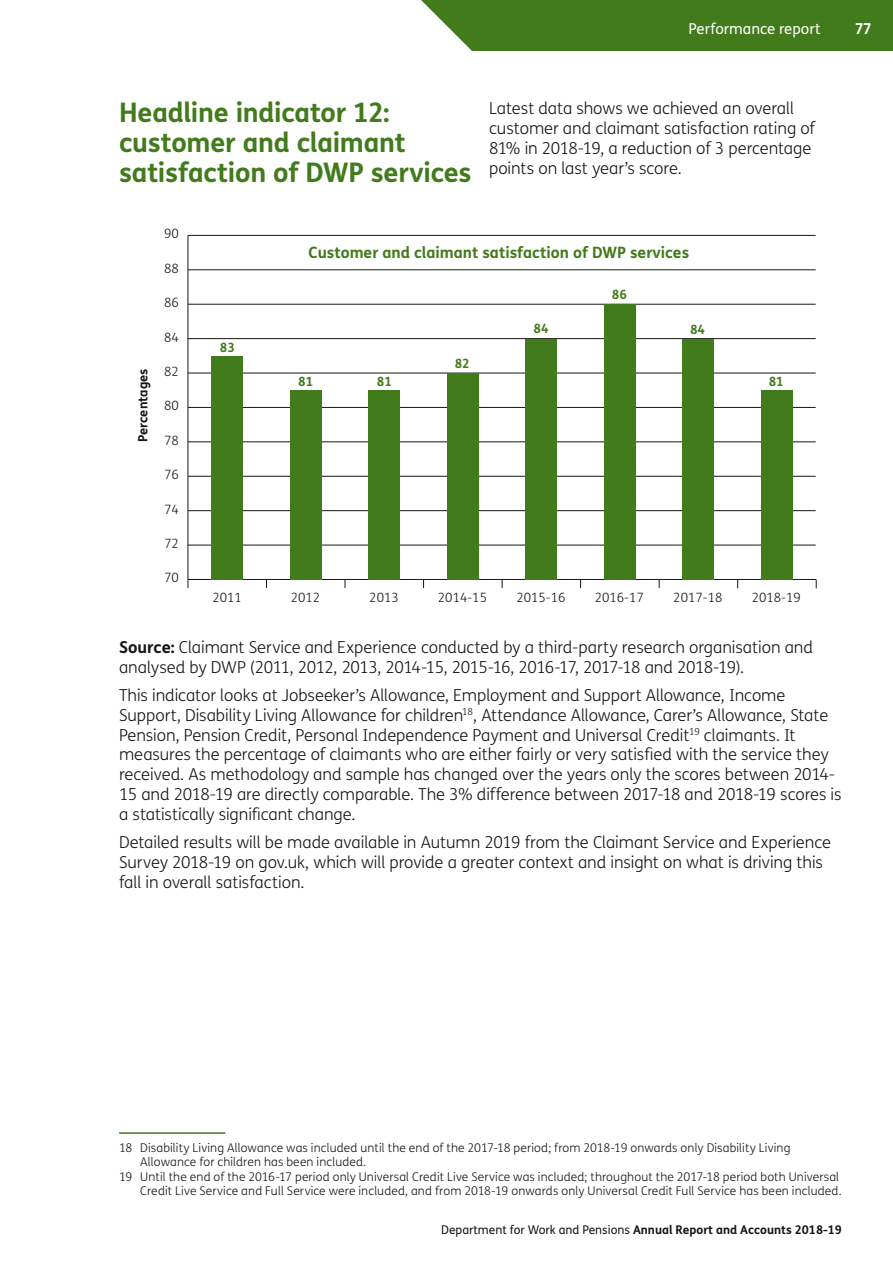
<style>
.page{position:relative;width:893px;height:1263px;background:#fff}
.page>*{position:absolute;margin:0;border:0;box-sizing:border-box;transform-origin:0 0}
.Head_3{font:700 27px/30px "FS Me";letter-spacing:-.01em;color:#427b1b}
.Body_Text{font:16.5px/19.8px "FS Me Light 2";letter-spacing:-.005em;color:#181716}
.t1{font:15.6px "FS Me Bold 23";color:#427b1b}
.t2{font:15px "FS Me";color:#fff}
.t3{font:700 15px "FS Me";color:#fff}
.t4{font:12.9px "FS Me Light 24";color:#181716}
.t5{font:12.9px "FS Me Bold 23";color:#427b1b}
.t6{font:12.9px "FS Me Bold 23";color:#181716}
.Footnotes{font:12px/14.4px "FS Me Light 2";letter-spacing:.01em;color:#181716}
.t7{font:700 12px "FS Me";color:#181716}
.s1{font-family:"FS Me";font-weight:700}
.s2{font-weight:400}
</style>
<div class="page">
<div style="left:421px;top:0;width:472px;height:51px;background:#427b1b"></div>
<hr style="left:119px;top:1132px;width:106px;height:2px;background:#427b1b">
<hr style="left:188px;top:579px;width:628px;height:1px;background:#181716">
<hr style="left:188px;top:235px;width:1px;height:344px;background:#181716">
<hr style="left:188px;top:545px;width:628px;height:1px;background:#181716">
<hr style="left:188px;top:510px;width:628px;height:1px;background:#181716">
<hr style="left:188px;top:476px;width:628px;height:1px;background:#181716">
<hr style="left:188px;top:442px;width:628px;height:1px;background:#181716">
<hr style="left:188px;top:407px;width:628px;height:1px;background:#181716">
<hr style="left:188px;top:373px;width:628px;height:1px;background:#181716">
<hr style="left:188px;top:338px;width:628px;height:1px;background:#181716">
<hr style="left:188px;top:304px;width:628px;height:1px;background:#181716">
<hr style="left:188px;top:270px;width:628px;height:1px;background:#181716">
<hr style="left:188px;top:235px;width:628px;height:1px;background:#181716">
<div style="left:211px;top:356px;width:32px;height:223px;background:#427b1b"></div>
<div style="left:290px;top:390px;width:31px;height:189px;background:#427b1b"></div>
<div style="left:369px;top:390px;width:31px;height:189px;background:#427b1b"></div>
<div style="left:447px;top:373px;width:31px;height:206px;background:#427b1b"></div>
<div style="left:526px;top:339px;width:31px;height:240px;background:#427b1b"></div>
<div style="left:604px;top:304px;width:32px;height:275px;background:#427b1b"></div>
<div style="left:683px;top:339px;width:31px;height:240px;background:#427b1b"></div>
<div style="left:761px;top:390px;width:32px;height:189px;background:#427b1b"></div>
<p class="t2" style="left:689px;top:18px;width:134px">Performance report</p>
<p class="t3" style="left:855px;top:17px;width:19px">77</p>
<p class="Head_3" style="left:119px;top:96px;width:354px">Headline indicator 12: customer and claimant satisfaction of DWP services</p>
<p class="t4" style="left:164px;top:225px;width:16px">90</p>
<p class="Body_Text" style="left:489px;top:98px;width:327px">Latest data shows we achieved an overall customer and claimant satisfaction rating of 81% in 2018-19, a reduction of 3 percentage points on last year’s score.</p>
<p class="t6" style="left:133px;top:442px;width:75px;rotate:-90deg">Percentages</p>
<p class="t4" style="left:164px;top:259px;width:16px">88</p>
<p class="t4" style="left:164px;top:294px;width:16px">86</p>
<p class="t4" style="left:164px;top:328px;width:16px">84</p>
<p class="t4" style="left:164px;top:363px;width:16px">82</p>
<p class="t4" style="left:164px;top:397px;width:16px">80</p>
<p class="t4" style="left:164px;top:431px;width:16px">78</p>
<p class="t4" style="left:164px;top:466px;width:16px">76</p>
<p class="t4" style="left:164px;top:500px;width:16px">74</p>
<p class="t4" style="left:164px;top:535px;width:16px">72</p>
<p class="t4" style="left:164px;top:569px;width:16px">70</p>
<p class="t1" style="left:308px;top:240px;width:382px">Customer and claimant satisfaction of DWP services</p>
<p class="t5" style="left:612px;top:285px;width:17px">86</p>
<p class="t5" style="left:220px;top:337px;width:17px">83</p>
<p class="t5" style="left:298px;top:371px;width:17px">81</p>
<p class="t5" style="left:377px;top:371px;width:17px">81</p>
<p class="t5" style="left:455px;top:354px;width:17px">82</p>
<p class="t5" style="left:534px;top:318px;width:17px">84</p>
<p class="t5" style="left:690px;top:319px;width:17px">84</p>
<p class="t5" style="left:769px;top:371px;width:17px">81</p>
<p class="t4" style="left:212px;top:588px;width:31px">2011</p>
<p class="t4" style="left:291px;top:588px;width:31px">2012</p>
<p class="t4" style="left:369px;top:588px;width:31px">2013</p>
<p class="t4" style="left:438px;top:588px;width:51px">2014-15</p>
<p class="t4" style="left:516px;top:588px;width:51px">2015-16</p>
<p class="t4" style="left:595px;top:588px;width:51px">2016-17</p>
<p class="t4" style="left:673px;top:588px;width:51px">2017-18</p>
<p class="t4" style="left:752px;top:588px;width:51px">2018-19</p>
<p class="Body_Text" style="left:119px;top:637px;width:696px"><span class="s1">Source:</span> Claimant Service and Experience conducted by a third-party research organisation and analysed by DWP (2011, 2012, 2013, 2014-15, 2015-16, 2016-17, 2017-18 and 2018-19).</p>
<p class="Body_Text" style="left:119px;top:685px;width:724px">This indicator looks at Jobseeker’s Allowance, Employment and Support Allowance, Income Support, Disability Living Allowance for children<sup>18</sup>, Attendance Allowance, Carer’s Allowance, State Pension, Pension Credit, Personal Independence Payment and Universal Credit<sup>19</sup> claimants. It measures the percentage of claimants who are either fairly or very satisfied with the service they received. As methodology and sample has changed over the years only the scores between 2014- 15 and 2018-19 are directly comparable. The 3% difference between 2017-18 and 2018-19 scores is a statistically significant change.</p>
<p class="Body_Text" style="left:119px;top:832px;width:713px">Detailed results will be made available in Autumn 2019 from the Claimant Service and Experience<br>Survey 2018‑19 on gov.uk, which will provide a greater context and insight on what is driving this fall in overall satisfaction.</p>
<h2 class="Footnotes" style="left:140px;top:1140px;width:652px;text-indent:-21px">18 Disability Living Allowance was included until the end of the 2017-18 period; from 2018-19 onwards only Disability Living<br>Allowance for children has been included.</h2>
<h2 class="Footnotes" style="left:119px;top:1169px;width:724px;text-align:right">19 Until the end of the 2016-17 period only Universal Credit Live Service was included; throughout the 2017-18 period both Universal<br>Credit Live Service and Full Service were included, and from 2018-19 onwards only Universal Credit Full Service has been included.</h2>
<p class="t7" style="left:441px;top:1220px;width:402px"><span class="s2">Department for Work and Pensions</span> Annual Report and Accounts 2018-19</p>
</div>
